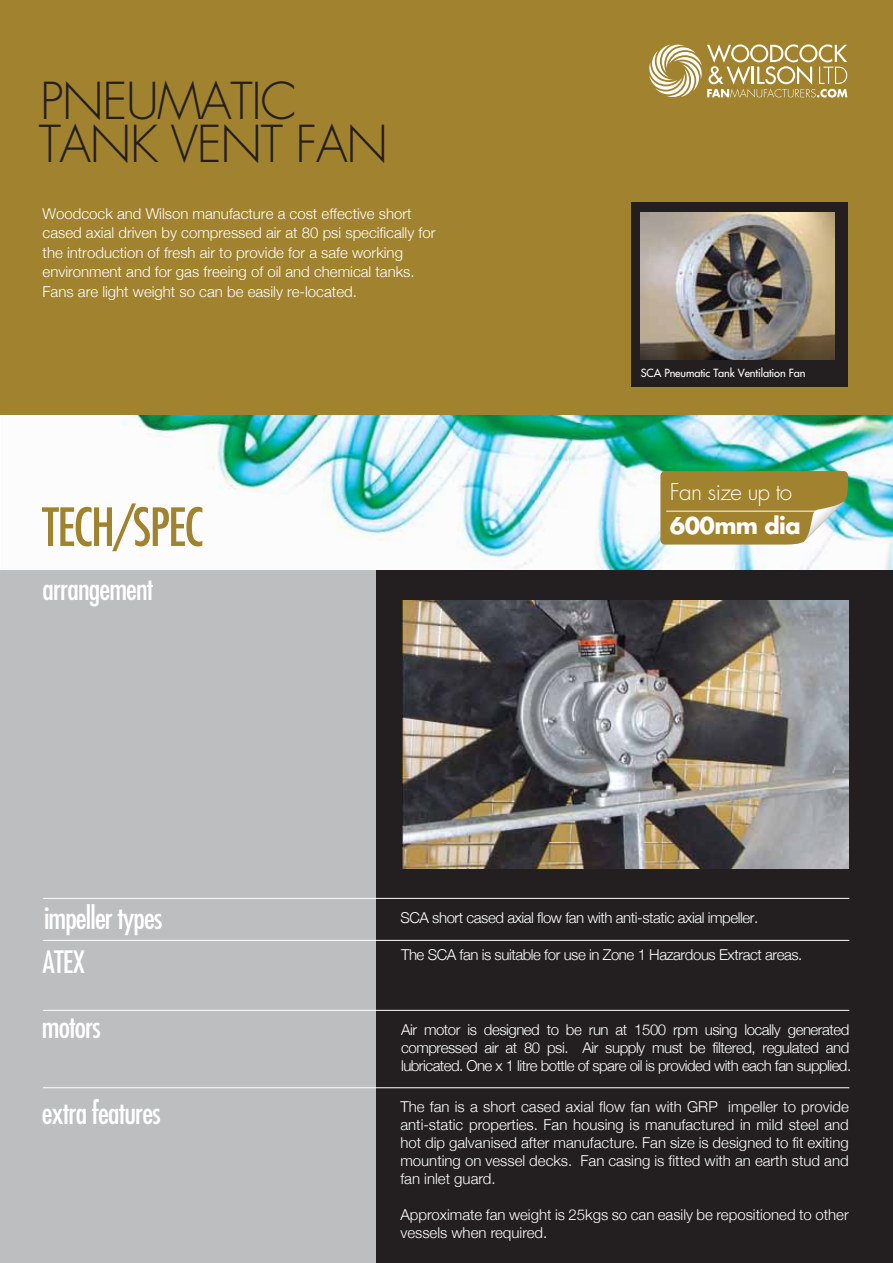
<style>
.page{position:relative;width:893px;height:1263px;background:#fff}
.page>*{position:absolute;margin:0;border:0;box-sizing:border-box;transform-origin:0 0}
.t1{font:condensed 51.15px "Futura";letter-spacing:-.03em;color:#a1822e}
.t2{font:300 49.5px/42.6px "Futura";letter-spacing:-.03em;color:#231f20}
.t3{font:condensed 30px "Futura";letter-spacing:-.03em;color:#fff}
.t4{font:300 22.5px "Futura";letter-spacing:-.03em;color:#fff}
.t5{font:700 22.5px "Futura";letter-spacing:-.03em;color:#fff}
.t6{font:300 15px/18px "Helvetica Neue";color:#fff;text-align:justify}
.t7{font:300 15px "Helvetica Neue";letter-spacing:-.03em;color:#fff}
.t8{font:10.95px "Futura";letter-spacing:-.01em;color:#fff}
</style>
<div class="page">
<img style="left:122px;top:415px;width:771px;height:155px">
<div style="left:0;top:0;width:893px;height:415px;background:#a1822e"></div>
<div style="left:0;top:570px;width:376px;height:693px;background:#bcbec0"></div>
<div style="left:376px;top:570px;width:517px;height:693px;background:#231f20"></div>
<hr style="left:43px;top:1010px;width:806px;height:1px;background:#fff">
<hr style="left:43px;top:898px;width:806px;height:1px;background:#fff">
<hr style="left:43px;top:940px;width:806px;height:1px;background:#fff">
<hr style="left:43px;top:1087px;width:806px;height:1px;background:#fff">
<svg style="left:660px;top:471px;width:188px;height:74px;background:#a68f46"></svg>
<div style="left:631px;top:202px;width:217px;height:184px;background:#231f20"></div>
<img style="left:641px;top:213px;width:193px;height:146px">
<img style="left:403px;top:600px;width:445px;height:268px">
<svg style="left:649px;top:44px;width:198px;height:54px"></svg>
<h2 class="t2" style="left:39px;top:82px;width:351px">PNEUMATIC<br>TANK VENT FAN</h2>
<p class="t6" style="left:43px;top:203px;width:394px;line-height:19.5px;text-align:left">Woodcock and Wilson manufacture a cost effective short cased axial driven by compressed air at 80 psi specifically for the introduction of fresh air to provide for a safe working environment and for gas freeing of oil and chemical tanks.<br>Fans are light weight so can be easily re-located.</p>
<h1 class="t1" style="left:42px;top:496px;width:163px">TECH/SPEC</h1>
<h3 class="t3" style="left:43px;top:571px;width:112px">arrangement</h3>
<p class="t8" style="left:641px;top:366px;width:166px">SCA Pneumatic Tank Ventilation Fan</p>
<h3 class="t4" style="left:670px;top:478px;width:124px">Fan size up to</h3>
<h3 class="t5" style="left:670px;top:510px;width:132px">600mm dia</h3>
<h3 class="t3" style="left:44px;top:900px;width:120px">impeller types</h3>
<p class="t7" style="left:400px;top:908px;width:359px">SCA short cased axial flow fan with anti-static axial impeller.</p>
<h3 class="t3" style="left:43px;top:944px;width:44px">ATEX</h3>
<p class="t7" style="left:401px;top:946px;width:403px">The SCA fan is suitable for use in Zone 1 Hazardous Extract areas.</p>
<h3 class="t3" style="left:42px;top:1009px;width:60px">motors</h3>
<p class="t6" style="left:401px;top:1020px;width:452px">Air motor is designed to be run at 1500 rpm using locally generated compressed air at 80 psi. Air supply must be filtered, regulated and lubricated. One x 1 litre bottle of spare oil is provided with each fan supplied.</p>
<h3 class="t3" style="left:42px;top:1094px;width:120px">extra features</h3>
<p class="t6" style="left:400px;top:1097px;width:450px">The fan is a short cased axial flow fan with GRP impeller to provide anti-static properties. Fan housing is manufactured in mild steel and hot dip galvanised after manufacture. Fan size is designed to fit exiting mounting on vessel decks. Fan casing is fitted with an earth stud and fan inlet guard.</p>
<p class="t6" style="left:400px;top:1205px;width:450px">Approximate fan weight is 25kgs so can easily be repositioned to other vessels when required.</p>
</div>
